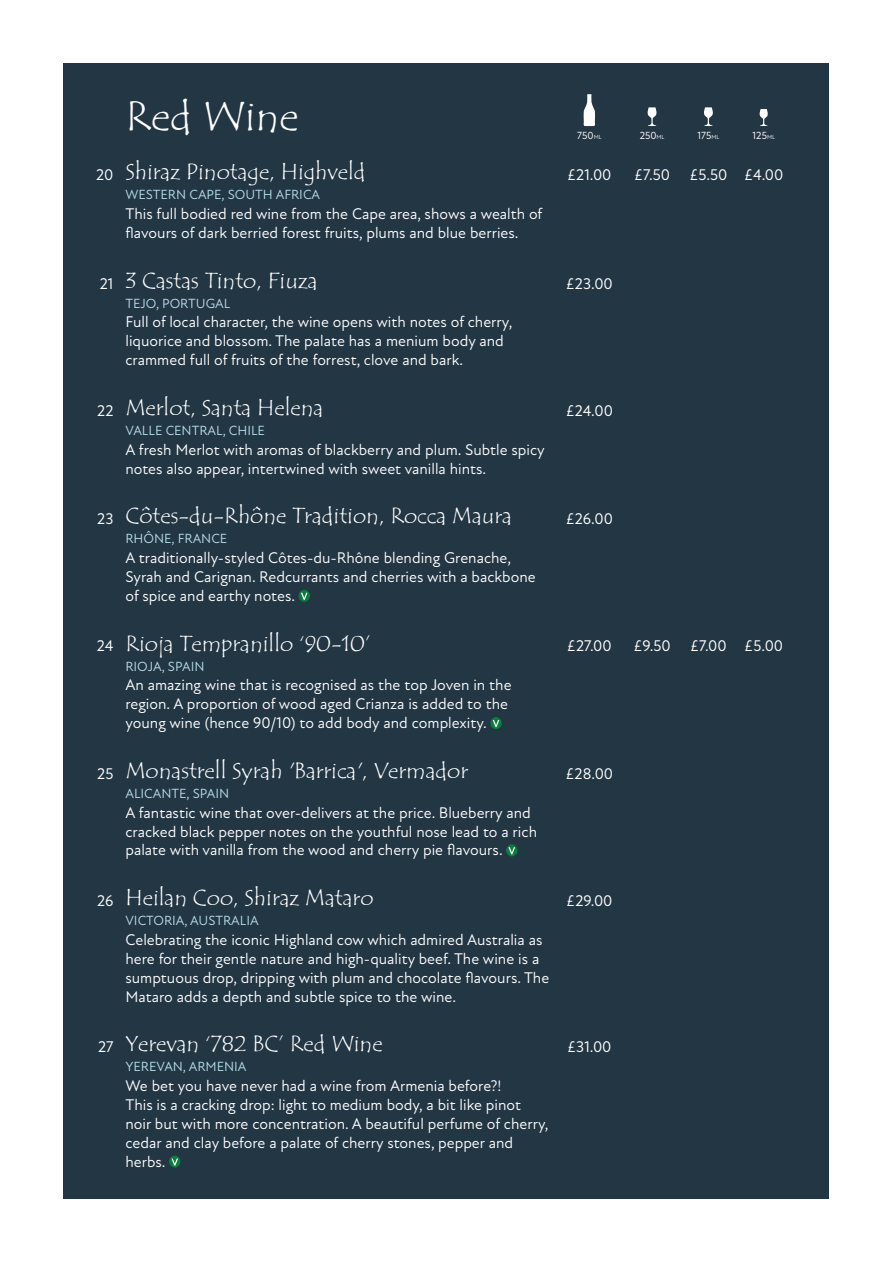
<style>
.page{position:relative;width:893px;height:1263px;background:#fff}
.page>*{position:absolute;margin:0;border:0;box-sizing:border-box;transform-origin:0 0}
.Section_header{font:42px "Tempus Sans ITC";color:#fff}
.Wine_name{font:22.5px "Tempus Sans ITC";color:#fff}
.Tasting_note{font:15.75px/18.9px "New Atten";color:#fff}
.Wine_price{font:15.75px "New Atten";color:#fff}
.Wine_origin{font:13.5px "New Atten";color:#b6dde8}
.Wine_price-2{font:10.5px "New Atten";color:#fff}
.s1{font-size:6px}
</style>
<div class="page">
<div style="left:64px;top:64px;width:765px;height:1135px;background:#233644"></div>
<svg style="left:583px;top:94px;width:12px;height:32px"></svg>
<svg style="left:647px;top:107px;width:10px;height:19px"></svg>
<svg style="left:704px;top:107px;width:9px;height:19px"></svg>
<svg style="left:759px;top:109px;width:9px;height:17px"></svg>
<svg style="left:299px;top:590px;width:11px;height:12px"></svg>
<svg style="left:490px;top:717px;width:12px;height:12px"></svg>
<svg style="left:506px;top:844px;width:11px;height:12px"></svg>
<svg style="left:169px;top:1155px;width:11px;height:12px"></svg>
<p class="Section_header" style="left:125px;top:89px;width:175px">Red Wine</p>
<p class="Wine_price" style="left:96px;top:166px;width:19px">20</p>
<p class="Wine_name" style="left:125px;top:158px;width:242px">Shiraz Pinotage, Highveld</p>
<p class="Wine_origin" style="left:125px;top:187px;width:196px">WESTERN CAPE, SOUTH AFRICA</p>
<p class="Tasting_note" style="left:125px;top:205px;width:419px">This full bodied red wine from the Cape area, shows a wealth of flavours of dark berried forest fruits, plums and blue berries.</p>
<p class="Wine_price" style="left:100px;top:274px;width:15px">21</p>
<p class="Wine_name" style="left:125px;top:266px;width:194px">3 Castas Tinto, Fiuza</p>
<p class="Wine_origin" style="left:125px;top:295px;width:106px">TEJO, PORTUGAL</p>
<p class="Tasting_note" style="left:125px;top:313px;width:388px">Full of local character, the wine opens with notes of cherry, liquorice and blossom. The palate has a menium body and crammed full of fruits of the forrest, clove and bark.</p>
<p class="Wine_price" style="left:97px;top:401px;width:18px">22</p>
<p class="Wine_name" style="left:125px;top:393px;width:199px">Merlot, Santa Helena</p>
<p class="Wine_origin" style="left:125px;top:422px;width:141px">VALLE CENTRAL, CHILE</p>
<p class="Tasting_note" style="left:125px;top:440px;width:421px">A fresh Merlot with aromas of blackberry and plum. Subtle spicy notes also appear, intertwined with sweet vanilla hints.</p>
<p class="Wine_price" style="left:97px;top:510px;width:18px">23</p>
<p class="Wine_name" style="left:125px;top:502px;width:388px">Côtes-du-Rhône Tradition, Rocca Maura</p>
<p class="Wine_origin" style="left:125px;top:531px;width:103px">RHÔNE, FRANCE</p>
<p class="Tasting_note" style="left:125px;top:548px;width:412px">A traditionally-styled Côtes-du-Rhône blending Grenache,<br>Syrah and Carignan. Redcurrants and cherries with a backbone of spice and earthy notes.</p>
<p class="Wine_price" style="left:97px;top:637px;width:18px">24</p>
<p class="Wine_name" style="left:125px;top:629px;width:247px">Rioja Tempranillo ‘90-10’</p>
<p class="Wine_origin" style="left:125px;top:658px;width:81px">RIOJA, SPAIN</p>
<p class="Tasting_note" style="left:125px;top:676px;width:388px">An amazing wine that is recognised as the top Joven in the region. A proportion of wood aged Crianza is added to the young wine (hence 90/10) to add body and complexity.</p>
<p class="Wine_price" style="left:97px;top:764px;width:18px">25</p>
<p class="Wine_name" style="left:125px;top:756px;width:344px">Monastrell Syrah 'Barrica', Vermador</p>
<p class="Wine_origin" style="left:125px;top:785px;width:105px">ALICANTE, SPAIN</p>
<p class="Tasting_note" style="left:125px;top:803px;width:413px">A fantastic wine that over-delivers at the price. Blueberry and cracked black pepper notes on the youthful nose lead to a rich palate with vanilla from the wood and cherry pie flavours.</p>
<p class="Wine_price" style="left:97px;top:891px;width:18px">26</p>
<p class="Wine_name" style="left:125px;top:883px;width:250px">Heilan Coo, Shiraz Mataro</p>
<p class="Wine_origin" style="left:125px;top:913px;width:135px">VICTORIA, AUSTRALIA</p>
<p class="Tasting_note" style="left:125px;top:930px;width:425px">Celebrating the iconic Highland cow which admired Australia as here for their gentle nature and high-quality beef. The wine is a sumptuous drop, dripping with plum and chocolate flavours. The Mataro adds a depth and subtle spice to the wine.</p>
<p class="Wine_price" style="left:98px;top:1037px;width:17px">27</p>
<p class="Wine_name" style="left:125px;top:1029px;width:259px">Yerevan ‘782 BC’ Red Wine</p>
<p class="Wine_origin" style="left:125px;top:1059px;width:123px">YEREVAN, ARMENIA</p>
<p class="Tasting_note" style="left:125px;top:1076px;width:378px">We bet you have never had a wine from Armenia before?!</p>
<p class="Tasting_note" style="left:125px;top:1095px;width:425px">This is a cracking drop: light to medium body, a bit like pinot noir but with more concentration. A beautiful perfume of cherry, cedar and clay before a palate of cherry stones, pepper and herbs.</p>
<p class="Wine_price-2" style="left:577px;top:129px;width:26px">750<span class="s1">ML</span></p>
<p class="Wine_price-2" style="left:640px;top:129px;width:26px">250<span class="s1">ML</span></p>
<p class="Wine_price-2" style="left:698px;top:129px;width:23px">175<span class="s1">ML</span></p>
<p class="Wine_price-2" style="left:753px;top:129px;width:24px">125<span class="s1">ML</span></p>
<p class="Wine_price" style="left:567px;top:166px;width:46px">£21.00</p>
<p class="Wine_price" style="left:634px;top:166px;width:37px">£7.50</p>
<p class="Wine_price" style="left:689px;top:166px;width:40px">£5.50</p>
<p class="Wine_price" style="left:744px;top:166px;width:41px">£4.00</p>
<p class="Wine_price" style="left:566px;top:274px;width:48px">£23.00</p>
<p class="Wine_price" style="left:566px;top:401px;width:49px">£24.00</p>
<p class="Wine_price" style="left:566px;top:510px;width:49px">£26.00</p>
<p class="Wine_price" style="left:567px;top:637px;width:46px">£27.00</p>
<p class="Wine_price" style="left:633px;top:637px;width:39px">£9.50</p>
<p class="Wine_price" style="left:690px;top:637px;width:38px">£7.00</p>
<p class="Wine_price" style="left:744px;top:637px;width:40px">£5.00</p>
<p class="Wine_price" style="left:565px;top:764px;width:49px">£28.00</p>
<p class="Wine_price" style="left:566px;top:891px;width:48px">£29.00</p>
<p class="Wine_price" style="left:567px;top:1037px;width:46px">£31.00</p>
</div>
